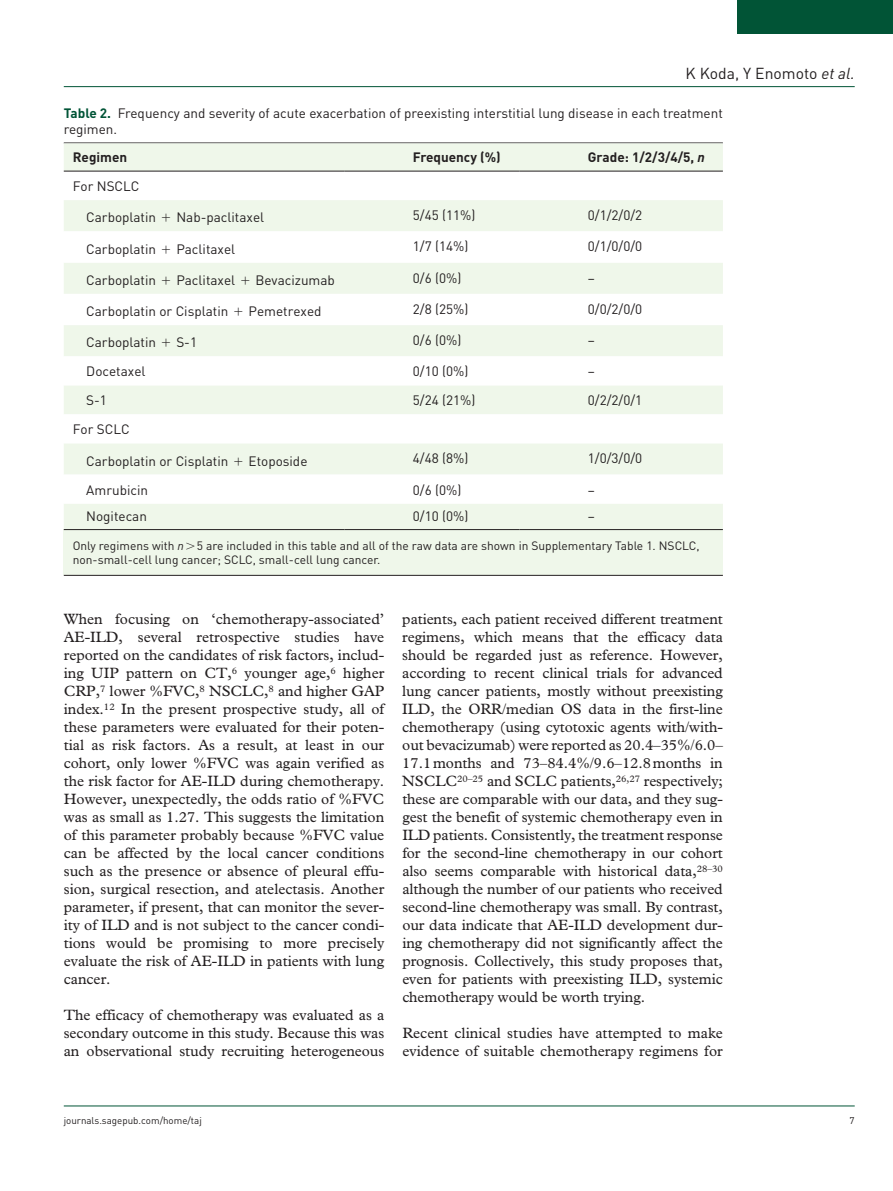
<style>
.page{position:relative;width:893px;height:1191px;background:#fff}
.page>*{position:absolute;margin:0;border:0;box-sizing:border-box;transform-origin:0 0}
.t1{font:15.75px "DIN";color:#231f20}
.t2{font:15px/18px "Plantin Std";color:#231f20;text-align:justify}
.t3{font:13.5px/15.8px "DIN";color:#231f20}
.t4{font:700 13.5px "DIN";color:#231f20}
.t5{font:12px/14.2px "DIN";color:#231f20}
.t6{font:9.75px "DIN";color:#231f20}
.s1{font-style:italic}
.s2{font-weight:700;color:#015436}
</style>
<div class="page">
<hr style="left:64px;top:86px;width:791px;height:1px;background:#015436">
<hr style="left:64px;top:1105px;width:791px;height:1px;background:#015436">
<div style="left:738px;top:0;width:155px;height:34px;background:#015436"></div>
<div style="left:64px;top:529px;width:659px;height:46px;background:#eff7ea"></div>
<hr style="left:64px;top:575px;width:659px;height:1px;background:#231f20">
<div style="left:64px;top:143px;width:659px;height:386px;background:#eff7ea"></div>
<svg style="left:64px;top:172px;width:659px;height:331px"></svg>
<hr style="left:64px;top:171px;width:280px;height:1px;background:#231f20">
<hr style="left:344px;top:171px;width:175px;height:1px;background:#231f20">
<hr style="left:519px;top:171px;width:204px;height:1px;background:#231f20">
<hr style="left:64px;top:529px;width:280px;height:1px;background:#231f20">
<hr style="left:344px;top:529px;width:175px;height:1px;background:#231f20">
<hr style="left:519px;top:529px;width:204px;height:1px;background:#231f20">
<svg style="left:162px;top:214px;width:8px;height:8px"></svg>
<svg style="left:162px;top:245px;width:8px;height:8px"></svg>
<svg style="left:162px;top:276px;width:8px;height:8px"></svg>
<svg style="left:241px;top:276px;width:8px;height:8px"></svg>
<svg style="left:234px;top:308px;width:8px;height:8px"></svg>
<svg style="left:162px;top:339px;width:8px;height:8px"></svg>
<svg style="left:234px;top:457px;width:8px;height:8px"></svg>
<p class="t1" style="left:685px;top:63px;width:171px">K Koda, Y Enomoto <span class="s1">et al.</span></p>
<p class="t3" style="left:64px;top:105px;width:661px"><span class="s2">Table 2.</span> Frequency and severity of acute exacerbation of preexisting interstitial lung disease in each treatment regimen.</p>
<p class="t4" style="left:73px;top:148px;width:56px">Regimen</p>
<p class="t4" style="left:413px;top:148px;width:89px">Frequency (%)</p>
<p class="t4" style="left:588px;top:148px;width:118px">Grade: 1/2/3/4/5, <span class="s1">n</span></p>
<p class="t3" style="left:73px;top:178px;width:68px">For NSCLC</p>
<p class="t3" style="left:86px;top:209px;width:71px">Carboplatin</p>
<p class="t3" style="left:176px;top:209px;width:89px">Nab-paclitaxel</p>
<p class="t3" style="left:413px;top:207px;width:64px">5/45 (11%)</p>
<p class="t3" style="left:588px;top:207px;width:56px">0/1/2/0/2</p>
<p class="t3" style="left:86px;top:241px;width:71px">Carboplatin</p>
<p class="t3" style="left:176px;top:241px;width:60px">Paclitaxel</p>
<p class="t3" style="left:413px;top:238px;width:57px">1/7 (14%)</p>
<p class="t3" style="left:588px;top:238px;width:56px">0/1/0/0/0</p>
<p class="t3" style="left:86px;top:272px;width:71px">Carboplatin</p>
<p class="t3" style="left:176px;top:272px;width:60px">Paclitaxel</p>
<p class="t3" style="left:255px;top:272px;width:81px">Bevacizumab</p>
<p class="t3" style="left:413px;top:269px;width:50px">0/6 (0%)</p>
<p class="t3" style="left:588px;top:269px;width:9px">–</p>
<p class="t3" style="left:86px;top:303px;width:144px">Carboplatin or Cisplatin</p>
<p class="t3" style="left:249px;top:303px;width:74px">Pemetrexed</p>
<p class="t3" style="left:413px;top:301px;width:57px">2/8 (25%)</p>
<p class="t3" style="left:588px;top:301px;width:56px">0/0/2/0/0</p>
<p class="t3" style="left:86px;top:334px;width:71px">Carboplatin</p>
<p class="t3" style="left:176px;top:334px;width:22px">S-1</p>
<p class="t3" style="left:413px;top:332px;width:50px">0/6 (0%)</p>
<p class="t3" style="left:588px;top:332px;width:9px">–</p>
<p class="t3" style="left:86px;top:363px;width:61px">Docetaxel</p>
<p class="t3" style="left:413px;top:363px;width:57px">0/10 (0%)</p>
<p class="t3" style="left:588px;top:363px;width:9px">–</p>
<p class="t3" style="left:86px;top:392px;width:22px">S-1</p>
<p class="t3" style="left:413px;top:392px;width:64px">5/24 (21%)</p>
<p class="t3" style="left:588px;top:392px;width:56px">0/2/2/0/1</p>
<p class="t3" style="left:73px;top:421px;width:58px">For SCLC</p>
<p class="t3" style="left:86px;top:452px;width:144px">Carboplatin or Cisplatin</p>
<p class="t3" style="left:249px;top:452px;width:60px">Etoposide</p>
<p class="t3" style="left:413px;top:450px;width:57px">4/48 (8%)</p>
<p class="t3" style="left:588px;top:450px;width:56px">1/0/3/0/0</p>
<p class="t3" style="left:86px;top:481px;width:63px">Amrubicin</p>
<p class="t3" style="left:413px;top:481px;width:50px">0/6 (0%)</p>
<p class="t3" style="left:588px;top:481px;width:9px">–</p>
<p class="t3" style="left:86px;top:507px;width:62px">Nogitecan</p>
<p class="t3" style="left:413px;top:507px;width:57px">0/10 (0%)</p>
<p class="t3" style="left:588px;top:507px;width:9px">–</p>
<p class="t5" style="left:73px;top:538px;width:628px">Only regimens with <span class="s1">n</span> 5 are included in this table and all of the raw data are shown in Supplementary Table 1. NSCLC, non-small-cell lung cancer; SCLC, small-cell lung cancer.</p>
<p class="t2" style="left:64px;top:610px;width:322px">When focusing on ‘chemotherapy-associated’ AE-ILD, several retrospective studies have reported on the candidates of risk factors, includ&shy;ing UIP pattern on CT,<sup>6</sup> younger age,<sup>6</sup> higher CRP,<sup>7</sup> lower %FVC,<sup>8</sup> NSCLC,<sup>8</sup> and higher GAP index.<sup>12</sup> In the present prospective study, all of these parameters were evaluated for their poten&shy;tial as risk factors. As a result, at least in our cohort, only lower %FVC was again verified as the risk factor for AE-ILD during chemotherapy.<br>However, unexpectedly, the odds ratio of %FVC was as small as 1.27. This suggests the limitation of this parameter probably because %FVC value can be affected by the local cancer conditions such as the presence or absence of pleural effu&shy;sion, surgical resection, and atelectasis. Another parameter, if present, that can monitor the sever&shy;ity of ILD and is not subject to the cancer condi&shy;tions would be promising to more precisely evaluate the risk of AE-ILD in patients with lung cancer.</p>
<p class="t2" style="left:64px;top:1006px;width:322px">The efficacy of chemotherapy was evaluated as a secondary outcome in this study. Because this was an observational study recruiting heterogeneous</p>
<p class="t2" style="left:402px;top:610px;width:322px">patients, each patient received different treatment regimens, which means that the efficacy data should be regarded just as reference. However, according to recent clinical trials for advanced lung cancer patients, mostly without preexisting ILD, the ORR/median OS data in the first-line chemotherapy (using cytotoxic agents with/with&shy;out bevacizumab) were reported as 20.4–35%/6.0– 17.1months and 73–84.4%/9.6–12.8months in NSCLC<sup>20–25</sup> and SCLC patients,<sup>26,27</sup> respectively; these are comparable with our data, and they sug&shy;gest the benefit of systemic chemotherapy even in ILD patients. Consistently, the treatment response for the second-line chemotherapy in our cohort also seems comparable with historical data,<sup>28–30 </sup>although the number of our patients who received second-line chemotherapy was small. By contrast, our data indicate that AE-ILD development dur&shy;ing chemotherapy did not significantly affect the prognosis. Collectively, this study proposes that, even for patients with preexisting ILD, systemic chemotherapy would be worth trying.</p>
<p class="t2" style="left:402px;top:1024px;width:322px">Recent clinical studies have attempted to make evidence of suitable chemotherapy regimens for</p>
<p class="t6" style="left:64px;top:1114px;width:140px">journals.sagepub.com/home/taj</p>
<p class="t6" style="left:850px;top:1114px;width:7px">7</p>
</div>
